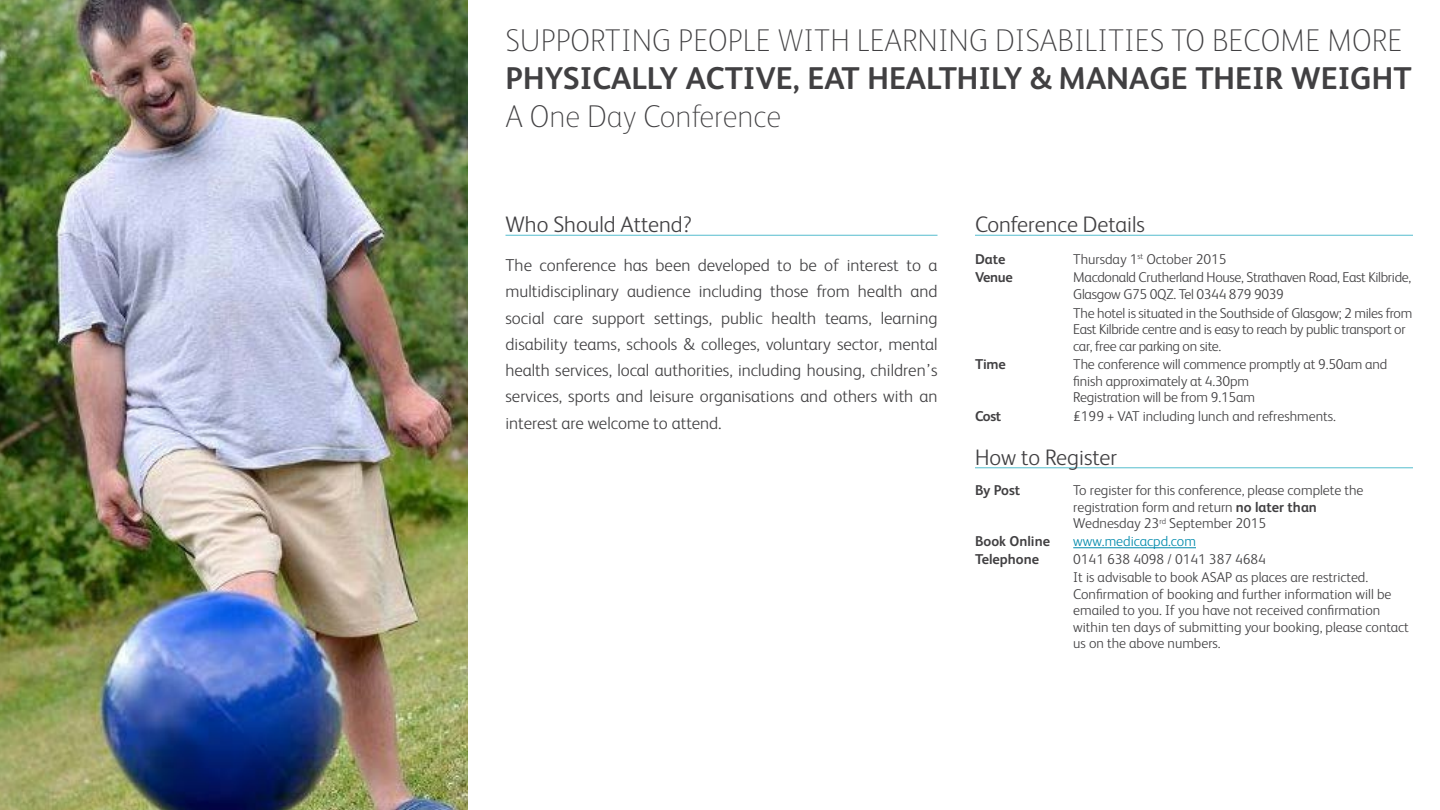
<style>
.page{position:relative;width:1440px;height:810px;background:#fff}
.page>*{position:absolute;margin:0;border:0;box-sizing:border-box;transform-origin:0 0}
.Subtitle_-_Descripti{font:100 31.5px/37.8px "FS Albert";color:#414042}
.Section_title__maste{font:300 22.5px "FS Albert";color:#414042}
.Introductory_paragra{font:300 17.25px/26.2px "FS Albert";color:#414042;text-align:justify}
.t1{font:300 14.25px/16.5px "FS Albert";color:#414042}
.t2{font:300 14.25px/16.5px "FS Albert";letter-spacing:-.02em;color:#414042}
.t3{font:700 14.25px "FS Albert";color:#414042}
.t4{font:300 14.25px "FS Albert";color:#008aac}
.s1{font-weight:700}
</style>
<div class="page">
<hr style="left:506px;top:235px;width:432px;height:1px;background:#67c4d3">
<hr style="left:975px;top:235px;width:438px;height:1px;background:#67c4d3">
<hr style="left:975px;top:467px;width:438px;height:1px;background:#67c4d3">
<hr style="left:1073px;top:547px;width:123px;height:1px;background:#008aac">
<img style="left:0;top:0;width:467px;height:810px">
<p class="Subtitle_-_Descripti" style="left:506px;top:20px;width:908px">SUPPORTING PEOPLE WITH LEARNING DISABILITIES TO BECOME MORE<br><span class="s1">PHYSICALLY ACTIVE, EAT HEALTHILY &amp; MANAGE THEIR WEIGHT<br></span>A One Day Conference</p>
<p class="Section_title__maste" style="left:506px;top:210px;width:188px">Who Should Attend?</p>
<p class="Introductory_paragra" style="left:506px;top:251px;width:434px">The conference has been developed to be of interest to a multidisciplinary audience including those from health and social care support settings, public health teams, learning disability teams, schools &amp; colleges, voluntary sector, mental health services, local authorities, including housing, children’s services, sports and leisure organisations and others with an interest are welcome to attend.</p>
<p class="Section_title__maste" style="left:975px;top:210px;width:172px">Conference Details</p>
<p class="t3" style="left:975px;top:249px;width:32px">Date</p>
<p class="t1" style="left:1073px;top:250px;width:155px">Thursday 1<sup>st</sup> October 2015</p>
<p class="t3" style="left:975px;top:268px;width:39px">Venue</p>
<p class="t2" style="left:1073px;top:269px;width:340px">Macdonald Crutherland House, Strathaven Road, East Kilbride,<br>Glasgow G75 0QZ. Tel 0344 879 9039</p>
<p class="t2" style="left:1073px;top:304px;width:341px">The hotel is situated in the Southside of Glasgow; 2 miles from<br>East Kilbride centre and is easy to reach by public transport or car, free car parking on site.</p>
<p class="t3" style="left:975px;top:355px;width:32px">Time</p>
<p class="t1" style="left:1073px;top:356px;width:315px">The conference will commence promptly at 9.50am and finish approximately at 4.30pm<br>Registration will be from 9.15am</p>
<p class="t3" style="left:975px;top:407px;width:28px">Cost</p>
<p class="t1" style="left:1073px;top:407px;width:264px">£199 + VAT including lunch and refreshments.</p>
<p class="Section_title__maste" style="left:975px;top:442px;width:144px">How to Register</p>
<p class="t3" style="left:975px;top:481px;width:47px">By Post</p>
<p class="t1" style="left:1073px;top:482px;width:292px">To register for this conference, please complete the registration form and return <span class="s1">no later than<br></span>Wednesday 23<sup>rd</sup> September 2015</p>
<p class="t3" style="left:975px;top:532px;width:77px">Book Online</p>
<p class="t4" style="left:1073px;top:532px;width:124px">www.medicacpd.com</p>
<p class="t3" style="left:975px;top:550px;width:66px">Telephone</p>
<p class="t1" style="left:1073px;top:551px;width:194px">0141 638 4098 / 0141 387 4684</p>
<p class="t1" style="left:1073px;top:569px;width:337px">It is advisable to book ASAP as places are restricted.<br>Confirmation of booking and further information will be emailed to you. If you have not received confirmation within ten days of submitting your booking, please contact us on the above numbers.</p>
</div>
